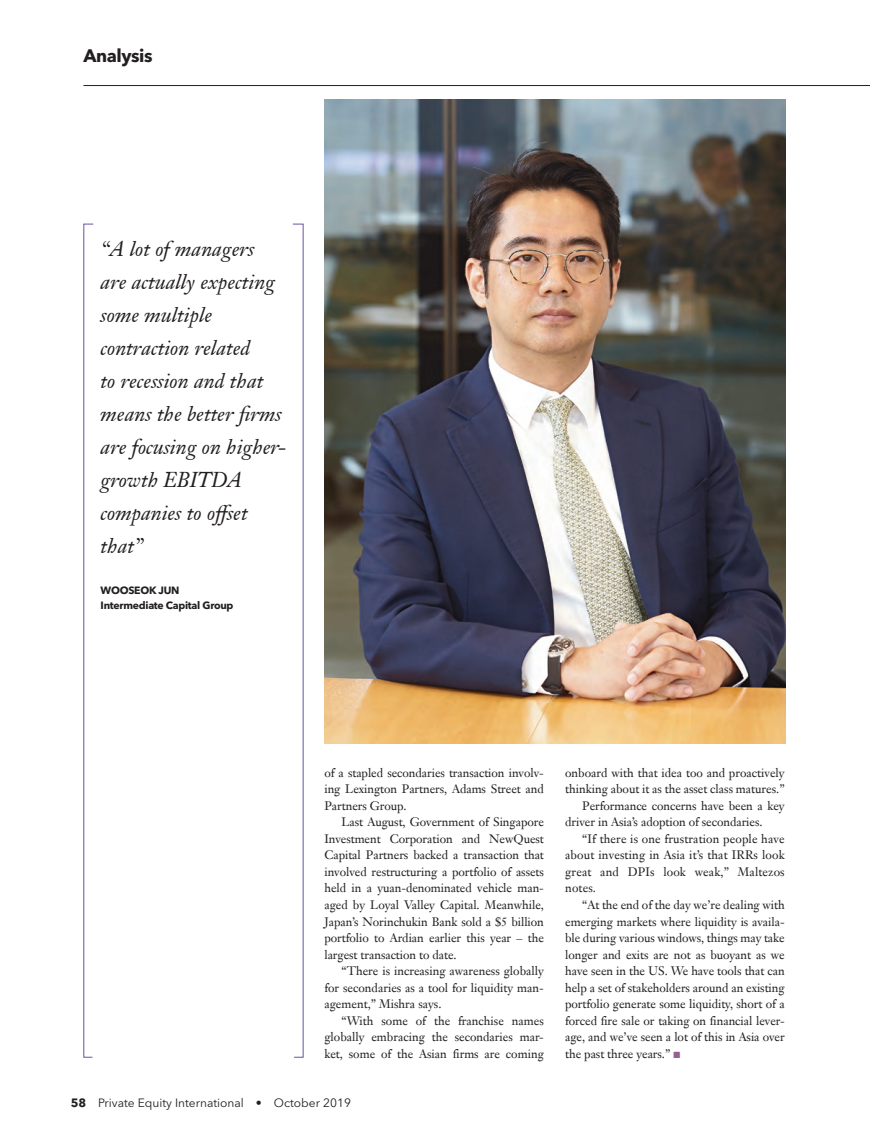
<style>
.page{position:relative;width:870px;height:1148px;background:#fff}
.page>*{position:absolute;margin:0;border:0;box-sizing:border-box;transform-origin:0 0}
.J_Analysis_Quote_sma{font:italic 21px/33px "Janson Text LT Pro";color:#231f20}
.t1{font:700 18px "Avenir Next LT Pro";letter-spacing:-.025em;color:#231f20}
.G__Analysis_Body_Ind{font:12px/16.5px "Janson Text LT Pro";color:#231f20;text-align:justify}
.t2{font:12px "Avenir Next LT Pro";color:#231f20}
.M_Analysis_quote_Com{font:700 10.5px "Avenir Next LT Pro";letter-spacing:-.025em;color:#231f20}
.K_Analysis_quote_nam{font:700 10.5px "Avenir Next LT Pro";letter-spacing:-.025em;color:#231f20}
.s1{font-weight:700}
.s2{color:#926292}
</style>
<div class="page">
<hr style="left:83px;top:85px;width:787px;height:1px;background:#231f20">
<img style="left:324px;top:100px;width:461px;height:643px">
<svg style="left:292px;top:223px;width:12px;height:834px"></svg>
<svg style="left:83px;top:223px;width:11px;height:834px"></svg>
<h2 class="t1" style="left:83px;top:45px;width:71px">Analysis</h2>
<p class="J_Analysis_Quote_sma" style="left:101px;top:232px;width:187px">“A lot of managers<br>are actually expecting some multiple contraction related<br>to recession and that means the better firms are focusing on higher&shy;growth EBITDA companies to offset that”</p>
<p class="K_Analysis_quote_nam" style="left:101px;top:583px;width:80px">WOOSEOK JUN</p>
<p class="M_Analysis_quote_Com" style="left:101px;top:598px;width:134px">Intermediate Capital Group</p>
<p class="G__Analysis_Body_Ind" style="left:324px;top:764px;width:221px">of a stapled secondaries transaction involv&shy;ing Lexington Partners, Adams Street and Partners Group.</p>
<p class="G__Analysis_Body_Ind" style="left:324px;top:813px;width:221px;text-indent:17px">Last August, Government of Singapore Investment Corporation and NewQuest Capital Partners backed a transaction that involved restructuring a portfolio of assets held in a yuan-denominated vehicle man&shy;aged by Loyal Valley Capital. Meanwhile, Japan’s Norinchukin Bank sold a $5 billion portfolio to Ardian earlier this year – the largest transaction to date.</p>
<p class="G__Analysis_Body_Ind" style="left:324px;top:962px;width:221px;text-indent:17px">“There is increasing awareness globally for secondaries as a tool for liquidity man&shy;agement,” Mishra says.</p>
<p class="G__Analysis_Body_Ind" style="left:324px;top:1011px;width:221px;text-indent:17px">“With some of the franchise names globally embracing the secondaries mar&shy;ket, some of the Asian firms are coming</p>
<p class="t2" style="left:71px;top:1095px;width:282px"><span class="s1">58</span> Private Equity International • October 2019</p>
<p class="G__Analysis_Body_Ind" style="left:565px;top:764px;width:221px">onboard with that idea too and proactively thinking about it as the asset class matures.”</p>
<p class="G__Analysis_Body_Ind" style="left:565px;top:797px;width:221px;text-indent:17px">Performance concerns have been a key driver in Asia’s adoption of secondaries.</p>
<p class="G__Analysis_Body_Ind" style="left:565px;top:830px;width:221px;text-indent:17px">“If there is one frustration people have about investing in Asia it’s that IRRs look great and DPIs look weak,” Maltezos notes.</p>
<p class="G__Analysis_Body_Ind" style="left:565px;top:896px;width:221px;text-indent:17px">“At the end of the day we’re dealing with emerging markets where liquidity is availa&shy;ble during various windows, things may take longer and exits are not as buoyant as we have seen in the US. We have tools that can help a set of stakeholders around an existing portfolio generate some liquidity, short of a forced fire sale or taking on financial lever&shy;age, and we’ve seen a lot of this in Asia over the past three years.” <span class="s2">■</span></p>
</div>
